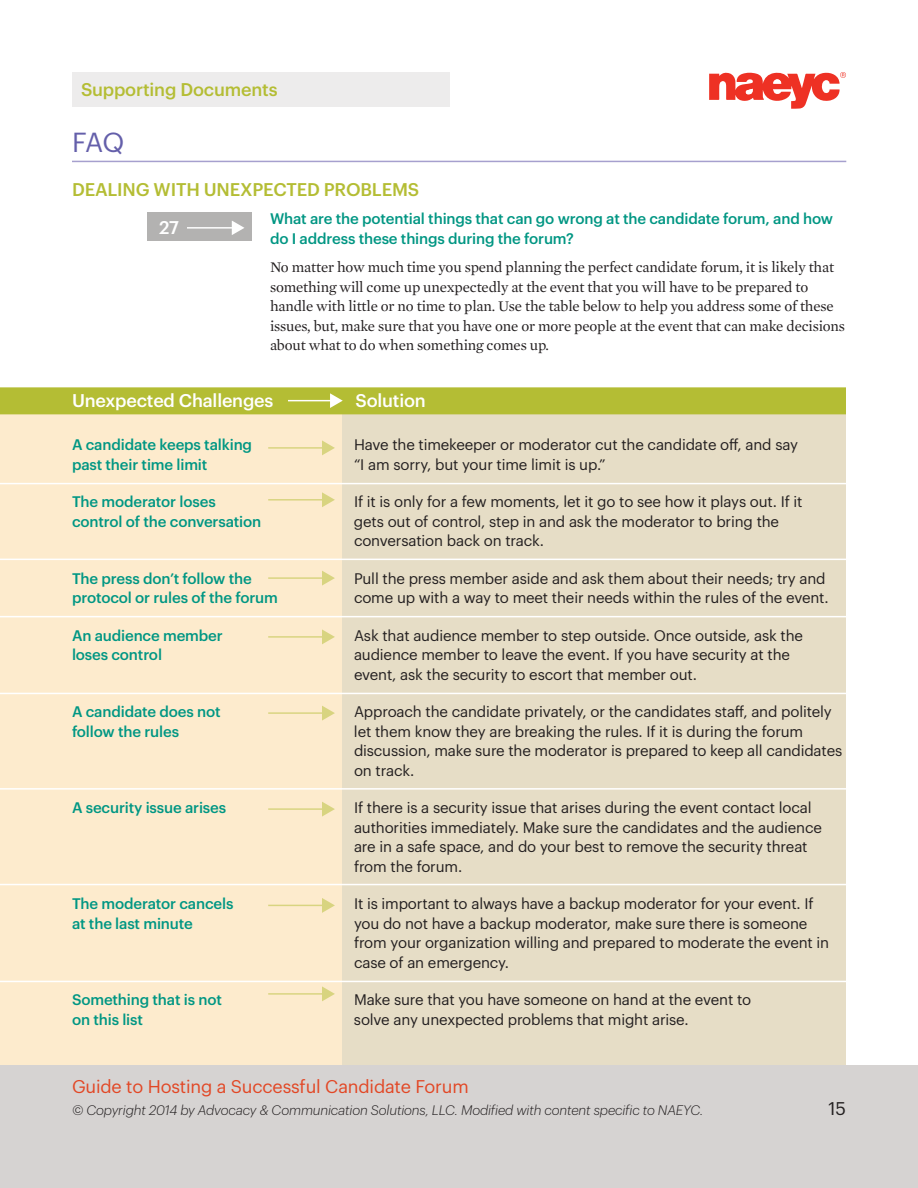
<style>
.page{position:relative;width:918px;height:1188px;background:#fff}
.page>*{position:absolute;margin:0;border:0;box-sizing:border-box;transform-origin:0 0}
.heading2{font:27px "Graphik";color:#645faa}
.subhead2a{font:500 18px "Graphik";letter-spacing:-.01em;color:#b4bd34}
.subhead2{font:18px "Graphik";letter-spacing:-.01em;color:#e24725}
.subhead4{font:500 18px "Graphik";letter-spacing:-.01em;color:#fff}
.steps{font:500 18px "Graphik";color:#fff}
.text2{font:18px "Graphik";color:#231f20}
.text_table{font:15px/19.5px "Graphik";letter-spacing:-.01em;color:#231f20}
.text{font:15px/19.5px "Mercury Text G1";letter-spacing:-.01em;color:#231f20}
.text_table-2{font:500 15px "Graphik";letter-spacing:-.01em;color:#009683}
.text2_graphik_indent{font:500 15px/19.5px "Graphik";letter-spacing:-.01em;color:#009683}
.continued{font:italic 300 13.5px "Graphik";letter-spacing:-.01em;color:#231f20}
</style>
<div class="page">
<svg style="left:709px;top:72px;width:137px;height:37px"></svg>
<div style="left:72px;top:72px;width:378px;height:34px;background:#edecec"></div>
<div style="left:342px;top:414px;width:504px;height:652px;background:#e6ddc6"></div>
<div style="left:0;top:410px;width:342px;height:656px;background:#fdebcd"></div>
<div style="left:0;top:387px;width:846px;height:27px;background:#b4bd34"></div>
<hr style="left:289px;top:400px;width:43px;height:1px;background:#fff">
<svg style="left:330px;top:393px;width:13px;height:15px"></svg>
<hr style="left:268px;top:447px;width:56px;height:2px;background:#b4bd34">
<svg style="left:322px;top:440px;width:13px;height:15px"></svg>
<hr style="left:268px;top:577px;width:56px;height:2px;background:#b4bd34">
<svg style="left:322px;top:571px;width:13px;height:15px"></svg>
<hr style="left:72px;top:161px;width:774px;height:1px;background:#a6a0ce">
<div style="left:148px;top:212px;width:104px;height:29px;background:#b3b2b1"></div>
<hr style="left:187px;top:227px;width:47px;height:2px;background:#fff">
<svg style="left:232px;top:221px;width:12px;height:14px"></svg>
<hr style="left:268px;top:712px;width:56px;height:2px;background:#b4bd34">
<svg style="left:322px;top:706px;width:13px;height:15px"></svg>
<hr style="left:268px;top:808px;width:56px;height:2px;background:#b4bd34">
<svg style="left:322px;top:802px;width:13px;height:15px"></svg>
<hr style="left:268px;top:905px;width:56px;height:1px;background:#b4bd34">
<svg style="left:322px;top:898px;width:13px;height:15px"></svg>
<hr style="left:268px;top:993px;width:56px;height:2px;background:#b4bd34">
<svg style="left:322px;top:986px;width:13px;height:15px"></svg>
<hr style="left:268px;top:499px;width:56px;height:2px;background:#b4bd34">
<svg style="left:322px;top:492px;width:13px;height:15px"></svg>
<hr style="left:268px;top:636px;width:56px;height:2px;background:#b4bd34">
<svg style="left:322px;top:629px;width:13px;height:15px"></svg>
<hr style="left:0;top:483px;width:869px;height:1px;background:#fff">
<hr style="left:0;top:559px;width:855px;height:1px;background:#fff">
<div style="left:0;top:1065px;width:918px;height:123px;background:#d6d3d2"></div>
<hr style="left:0;top:693px;width:853px;height:1px;background:#fff">
<hr style="left:0;top:788px;width:853px;height:2px;background:#fff">
<hr style="left:0;top:884px;width:847px;height:1px;background:#fff">
<hr style="left:0;top:981px;width:866px;height:1px;background:#fff">
<hr style="left:0;top:616px;width:868px;height:1px;background:#fff">
<p class="subhead2a" style="left:81px;top:76px;width:198px">Supporting Documents</p>
<p class="heading2" style="left:72px;top:122px;width:54px">FAQ</p>
<p class="subhead2a" style="left:72px;top:176px;width:349px">DEALING WITH UNEXPECTED PROBLEMS</p>
<p class="text2_graphik_indent" style="left:270px;top:208px;width:565px">What are the potential things that can go wrong at the candidate forum, and how do I address these things during the forum?</p>
<p class="text" style="left:270px;top:257px;width:577px">No matter how much time you spend planning the perfect candidate forum, it is likely that something will come up unexpectedly at the event that you will have to be prepared to handle with little or no time to plan. Use the table below to help you address some of these issues, but, make sure that you have one or more people at the event that can make decisions about what to do when something comes up.</p>
<p class="steps" style="left:159px;top:214px;width:21px">27</p>
<p class="subhead4" style="left:72px;top:387px;width:203px">Unexpected Challenges</p>
<p class="subhead4" style="left:356px;top:387px;width:72px">Solution</p>
<p class="text_table-2" style="left:72px;top:434px;width:182px">A candidate keeps talking</p>
<p class="text_table" style="left:354px;top:434px;width:446px">Have the timekeeper or moderator cut the candidate off, and say</p>
<p class="text_table-2" style="left:72px;top:453px;width:137px">past their time limit</p>
<p class="text_table" style="left:354px;top:453px;width:253px">“I am sorry, but your time limit is up.”</p>
<p class="text_table-2" style="left:72px;top:491px;width:145px">The moderator loses</p>
<p class="text_table" style="left:354px;top:491px;width:450px">If it is only for a few moments, let it go to see how it plays out. If it</p>
<p class="text_table-2" style="left:72px;top:510px;width:191px">control of the conversation</p>
<p class="text_table" style="left:354px;top:510px;width:427px">gets out of control, step in and ask the moderator to bring the conversation back on track.</p>
<p class="text_table-2" style="left:72px;top:567px;width:181px">The press don’t follow the</p>
<p class="text_table" style="left:354px;top:567px;width:473px">Pull the press member aside and ask them about their needs; try and</p>
<p class="text_table-2" style="left:72px;top:587px;width:207px">protocol or rules of the forum</p>
<p class="text_table" style="left:354px;top:587px;width:474px">come up with a way to meet their needs within the rules of the event.</p>
<p class="text_table-2" style="left:72px;top:624px;width:152px">An audience member</p>
<p class="text_table" style="left:354px;top:624px;width:451px">Ask that audience member to step outside. Once outside, ask the</p>
<p class="text_table-2" style="left:72px;top:644px;width:92px">loses control</p>
<p class="text_table" style="left:354px;top:644px;width:438px">audience member to leave the event. If you have security at the event, ask the security to escort that member out.</p>
<p class="text_table-2" style="left:72px;top:701px;width:150px">A candidate does not</p>
<p class="text_table" style="left:354px;top:701px;width:479px">Approach the candidate privately, or the candidates staff, and politely</p>
<p class="text_table-2" style="left:72px;top:720px;width:109px">follow the rules</p>
<p class="text_table" style="left:354px;top:720px;width:490px">let them know they are breaking the rules. If it is during the forum discussion, make sure the moderator is prepared to keep all candidates on track.</p>
<p class="text_table-2" style="left:72px;top:797px;width:156px">A security issue arises</p>
<p class="text_table" style="left:354px;top:797px;width:469px">If there is a security issue that arises during the event contact local authorities immediately. Make sure the candidates and the audience are in a safe space, and do your best to remove the security threat from the forum.</p>
<p class="text_table-2" style="left:72px;top:893px;width:163px">The moderator cancels</p>
<p class="text_table" style="left:354px;top:893px;width:461px">It is important to always have a backup moderator for your event. If</p>
<p class="text_table-2" style="left:72px;top:912px;width:122px">at the last minute</p>
<p class="text_table" style="left:354px;top:912px;width:477px">you do not have a backup moderator, make sure there is someone from your organization willing and prepared to moderate the event in case of an emergency.</p>
<p class="text_table-2" style="left:72px;top:989px;width:152px">Something that is not</p>
<p class="text_table" style="left:354px;top:989px;width:399px">Make sure that you have someone on hand at the event to</p>
<p class="text_table-2" style="left:72px;top:1008px;width:72px">on this list</p>
<p class="text_table" style="left:354px;top:1008px;width:334px">solve any unexpected problems that might arise.</p>
<p class="subhead2" style="left:72px;top:1073px;width:398px">Guide to Hosting a Successful Candidate Forum</p>
<p class="continued" style="left:72px;top:1101px;width:633px">© Copyright 2014 by Advocacy &amp; Communication Solutions, LLC. Modified with content specific to NAEYC.</p>
<p class="text2" style="left:828px;top:1094px;width:19px">15</p>
</div>
